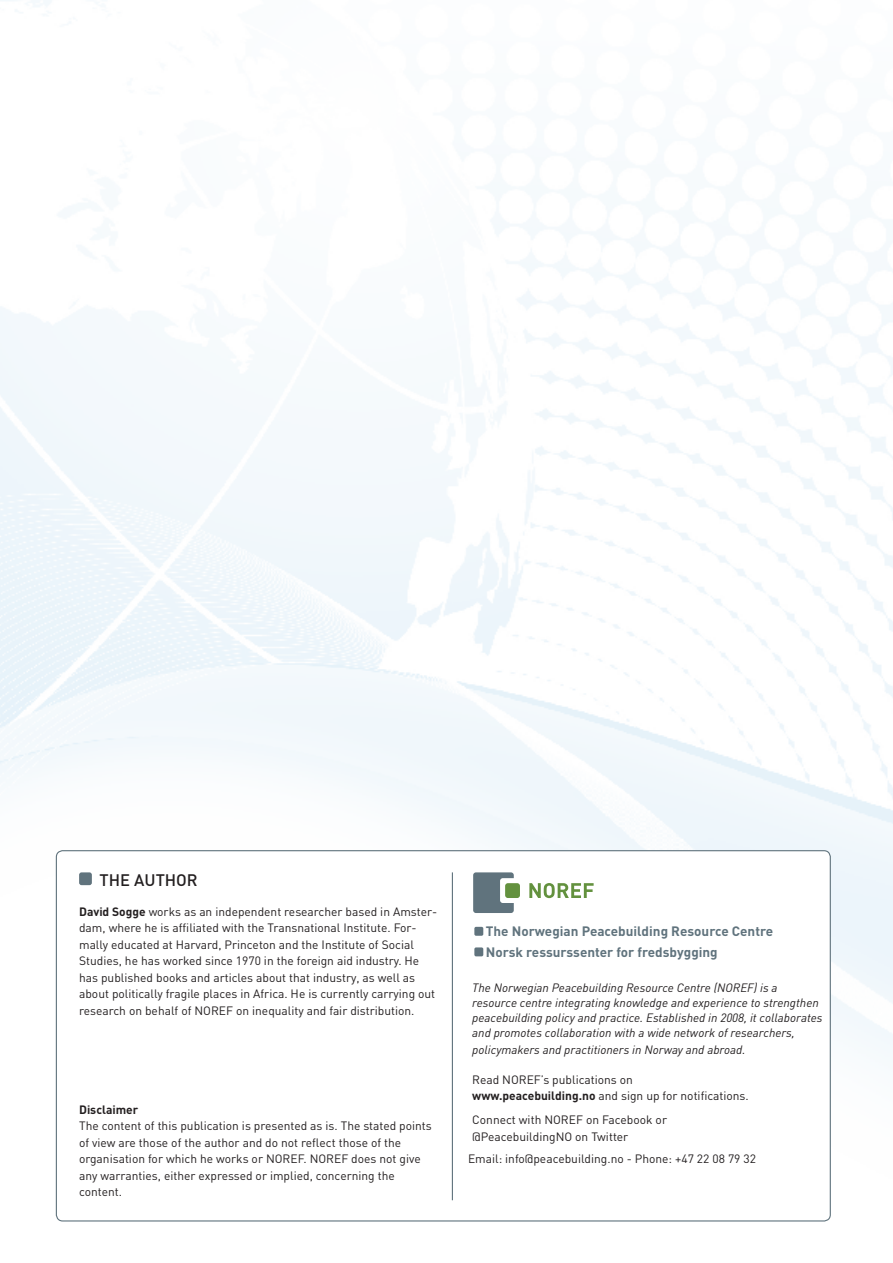
<style>
.page{position:relative;width:893px;height:1263px;background:#fff}
.page>*{position:absolute;margin:0;border:0;box-sizing:border-box;transform-origin:0 0}
.t1{font:500 16.5px "DIN";color:#231f20}
.t2{font:700 13.5px/21px "DIN";color:#60737d}
.t3{font:12px/16.5px "DIN";color:#231f20}
.t4{font:italic 12px/15px "DIN";color:#231f20}
.t5{font:700 12px "DIN";color:#231f20}
.s1{font-weight:700}
</style>
<div class="page">
<img style="left:0;top:0;width:893px;height:1222px">
<div style="left:56px;top:851px;width:774px;height:370px;background:#fff;border-radius:6px"></div>
<hr style="left:452px;top:872px;width:1px;height:328px;background:#60737d">
<div style="left:79px;top:872px;width:13px;height:13px;background:#60737d;border-radius:2px"></div>
<svg style="left:529px;top:883px;width:65px;height:15px"></svg>
<div style="left:473px;top:872px;width:41px;height:41px;background:#60737d;border-radius:3px"></div>
<div style="left:500px;top:878px;width:25px;height:25px;background:#fff;border-radius:3px"></div>
<div style="left:505px;top:883px;width:15px;height:15px;background:#63913e;border-radius:3px"></div>
<div style="left:474px;top:927px;width:9px;height:9px;background:#60737d;border-radius:2px"></div>
<div style="left:474px;top:947px;width:9px;height:9px;background:#60737d;border-radius:2px"></div>
<h1 class="t1" style="left:100px;top:869px;width:100px">THE AUTHOR</h1>
<p class="t3" style="left:79px;top:903px;width:360px"><span class="s1">David Sogge</span> works as an independent researcher based in Amster&shy;dam, where he is affiliated with the Transnational Institute. For&shy;mally educated at Harvard, Princeton and the Institute of Social Studies, he has worked since 1970 in the foreign aid industry. He has published books and articles about that industry, as well as about politically fragile places in Africa. He is currently carrying out research on behalf of NOREF on inequality and fair distribution.</p>
<p class="t5" style="left:79px;top:1101px;width:61px">Disclaimer</p>
<p class="t3" style="left:79px;top:1117px;width:354px">The content of this publication is presented as is. The stated points of view are those of the author and do not reflect those of the organisation for which he works or NOREF. NOREF does not give any warranties, either expressed or implied, concerning the content.</p>
<p class="t2" style="left:486px;top:920px;width:289px">The Norwegian Peacebuilding Resource Centre<br>Norsk ressurssenter for fredsbygging</p>
<p class="t4" style="left:472px;top:980px;width:352px">The Norwegian Peacebuilding Resource Centre (NOREF) is a resource centre integrating knowledge and experience to strengthen peacebuilding policy and practice. Established in 2008, it collaborates and promotes collaboration with a wide network of researchers,</p>
<p class="t4" style="left:472px;top:1042px;width:275px">policymakers and practitioners in Norway and abroad.</p>
<p class="t3" style="left:472px;top:1071px;width:278px">Read NOREF’s publications on <span class="s1">www.peacebuilding.no</span> and sign up for notifications.</p>
<p class="t3" style="left:472px;top:1111px;width:196px">Connect with NOREF on Facebook or @PeacebuildingNO on Twitter</p>
<p class="t3" style="left:468px;top:1150px;width:290px">Email: info@peacebuilding.no - Phone: +47 22 08 79 32</p>
</div>
